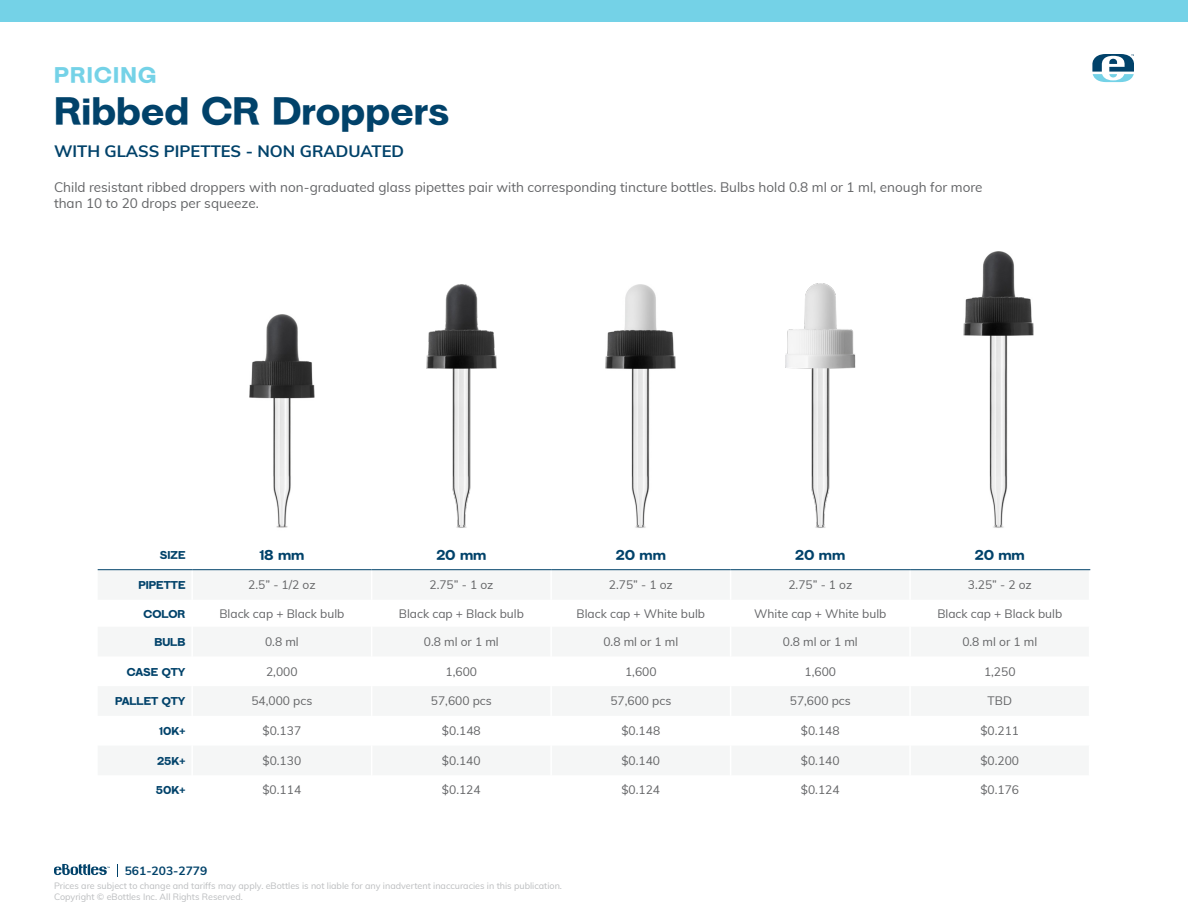
<style>
.page{position:relative;width:1188px;height:918px;background:#fff}
.page>*{position:absolute;margin:0;border:0;box-sizing:border-box;transform-origin:0 0}
.t1{font:42px "BN Times Gothic";color:#01426a}
.t2{font:24px "BN Times Gothic";letter-spacing:.05em;color:#74d2e7}
.t3{font:700 16.5px "Muli";color:#01426a}
.t4{font:600 16.5px "Muli";color:#01426a}
.t5{font:15px "BN Times Gothic";color:#01426a}
.t6{font:13.5px/16.5px "Muli";color:#636466}
.t7{font:12px "Muli";color:#636466}
.t8{font:12px "BN Times Gothic";color:#01426a}
.t9{font:700 12px "Muli";color:#01426a}
.t10{font:9px/10.5px "Muli";color:#bbbdbf}
</style>
<div class="page">
<svg style="left:54px;top:864px;width:56px;height:11px"></svg>
<svg style="left:1092px;top:54px;width:42px;height:28px"></svg>
<svg style="left:117px;top:864px;width:1px;height:13px"></svg>
<div style="left:0;top:0;width:1188px;height:22px;background:#74d2e7"></div>
<svg style="left:98px;top:570px;width:93px;height:1px"></svg>
<svg style="left:193px;top:570px;width:896px;height:1px"></svg>
<hr style="left:371px;top:570px;width:1px;height:30px;background:#fff">
<hr style="left:550px;top:570px;width:2px;height:30px;background:#fff">
<hr style="left:730px;top:570px;width:1px;height:30px;background:#fff">
<hr style="left:909px;top:570px;width:2px;height:30px;background:#fff">
<hr style="left:98px;top:569px;width:94px;height:1px;background:#01426a">
<hr style="left:192px;top:569px;width:180px;height:1px;background:#01426a">
<hr style="left:372px;top:569px;width:179px;height:1px;background:#01426a">
<hr style="left:551px;top:569px;width:180px;height:1px;background:#01426a">
<hr style="left:731px;top:569px;width:179px;height:1px;background:#01426a">
<hr style="left:910px;top:569px;width:180px;height:1px;background:#01426a">
<img style="left:250px;top:315px;width:64px;height:213px">
<img style="left:427px;top:284px;width:70px;height:244px">
<img style="left:964px;top:252px;width:70px;height:276px">
<img style="left:785px;top:284px;width:70px;height:244px">
<img style="left:605px;top:284px;width:70px;height:244px">
<h2 class="t2" style="left:54px;top:62px;width:104px">PRICING</h2>
<h1 class="t1" style="left:54px;top:89px;width:397px">Ribbed CR Droppers</h1>
<h3 class="t3" style="left:54px;top:139px;width:352px">WITH GLASS PIPETTES - NON GRADUATED</h3>
<h3 class="t4" style="left:54px;top:139px;width:145px">CHILD RESISTANT</h3>
<p class="t6" style="left:54px;top:178px;width:930px">Child resistant ribbed droppers with non-graduated glass pipettes pair with corresponding tincture bottles. Bulbs hold 0.8 ml or 1 ml, enough for more than 10 to 20 drops per squeeze.</p>
<p class="t8" style="left:160px;top:549px;width:27px">SIZE</p>
<p class="t5" style="left:259px;top:547px;width:47px">18 mm</p>
<p class="t5" style="left:436px;top:547px;width:52px">20 mm</p>
<p class="t5" style="left:616px;top:547px;width:52px">20 mm</p>
<p class="t5" style="left:795px;top:547px;width:52px">20 mm</p>
<p class="t5" style="left:975px;top:547px;width:52px">20 mm</p>
<p class="t8" style="left:138px;top:579px;width:49px">PIPETTE</p>
<p class="t7" style="left:248px;top:576px;width:69px">2.5” - 1/2 oz</p>
<p class="t7" style="left:429px;top:576px;width:65px">2.75” - 1 oz</p>
<p class="t7" style="left:609px;top:576px;width:65px">2.75” - 1 oz</p>
<p class="t7" style="left:788px;top:576px;width:65px">2.75” - 1 oz</p>
<p class="t7" style="left:968px;top:576px;width:65px">3.25” - 2 oz</p>
<p class="t8" style="left:143px;top:607px;width:43px">COLOR</p>
<p class="t7" style="left:219px;top:605px;width:126px">Black cap + Black bulb</p>
<p class="t7" style="left:399px;top:605px;width:126px">Black cap + Black bulb</p>
<p class="t7" style="left:577px;top:605px;width:130px">Black cap + White bulb</p>
<p class="t7" style="left:754px;top:605px;width:134px">White cap + White bulb</p>
<p class="t7" style="left:937px;top:605px;width:126px">Black cap + Black bulb</p>
<p class="t8" style="left:154px;top:636px;width:33px">BULB</p>
<p class="t7" style="left:265px;top:633px;width:35px">0.8 ml</p>
<p class="t7" style="left:424px;top:633px;width:76px">0.8 ml or 1 ml</p>
<p class="t7" style="left:603px;top:633px;width:76px">0.8 ml or 1 ml</p>
<p class="t7" style="left:783px;top:633px;width:76px">0.8 ml or 1 ml</p>
<p class="t7" style="left:962px;top:633px;width:76px">0.8 ml or 1 ml</p>
<p class="t8" style="left:127px;top:665px;width:60px">CASE QTY</p>
<p class="t7" style="left:266px;top:663px;width:33px">2,000</p>
<p class="t7" style="left:446px;top:663px;width:33px">1,600</p>
<p class="t7" style="left:625px;top:663px;width:33px">1,600</p>
<p class="t7" style="left:805px;top:663px;width:33px">1,600</p>
<p class="t7" style="left:984px;top:663px;width:33px">1,250</p>
<p class="t8" style="left:115px;top:695px;width:72px">PALLET QTY</p>
<p class="t7" style="left:251px;top:692px;width:62px">54,000 pcs</p>
<p class="t7" style="left:431px;top:692px;width:62px">57,600 pcs</p>
<p class="t7" style="left:610px;top:692px;width:62px">57,600 pcs</p>
<p class="t7" style="left:790px;top:692px;width:62px">57,600 pcs</p>
<p class="t7" style="left:988px;top:692px;width:26px">TBD</p>
<p class="t8" style="left:159px;top:725px;width:28px">10K+</p>
<p class="t7" style="left:262px;top:722px;width:40px">$0.137</p>
<p class="t7" style="left:442px;top:722px;width:40px">$0.148</p>
<p class="t7" style="left:621px;top:722px;width:40px">$0.148</p>
<p class="t7" style="left:801px;top:722px;width:40px">$0.148</p>
<p class="t7" style="left:980px;top:722px;width:40px">$0.211</p>
<p class="t8" style="left:157px;top:754px;width:30px">25K+</p>
<p class="t7" style="left:262px;top:752px;width:40px">$0.130</p>
<p class="t7" style="left:442px;top:752px;width:40px">$0.140</p>
<p class="t7" style="left:621px;top:752px;width:40px">$0.140</p>
<p class="t7" style="left:801px;top:752px;width:40px">$0.140</p>
<p class="t7" style="left:980px;top:752px;width:40px">$0.200</p>
<p class="t8" style="left:156px;top:784px;width:31px">50K+</p>
<p class="t7" style="left:262px;top:781px;width:40px">$0.114</p>
<p class="t7" style="left:442px;top:781px;width:40px">$0.124</p>
<p class="t7" style="left:621px;top:781px;width:40px">$0.124</p>
<p class="t7" style="left:801px;top:781px;width:40px">$0.124</p>
<p class="t7" style="left:980px;top:781px;width:40px">$0.176</p>
<p class="t9" style="left:125px;top:862px;width:84px">561-203-2779</p>
<p class="t10" style="left:54px;top:880px;width:510px">Prices are subject to change and tariffs may apply. eBottles is not liable for any inadvertent inaccuracies in this publication.<br>Copyright © eBottles Inc. All Rights Reserved.</p>
</div>
